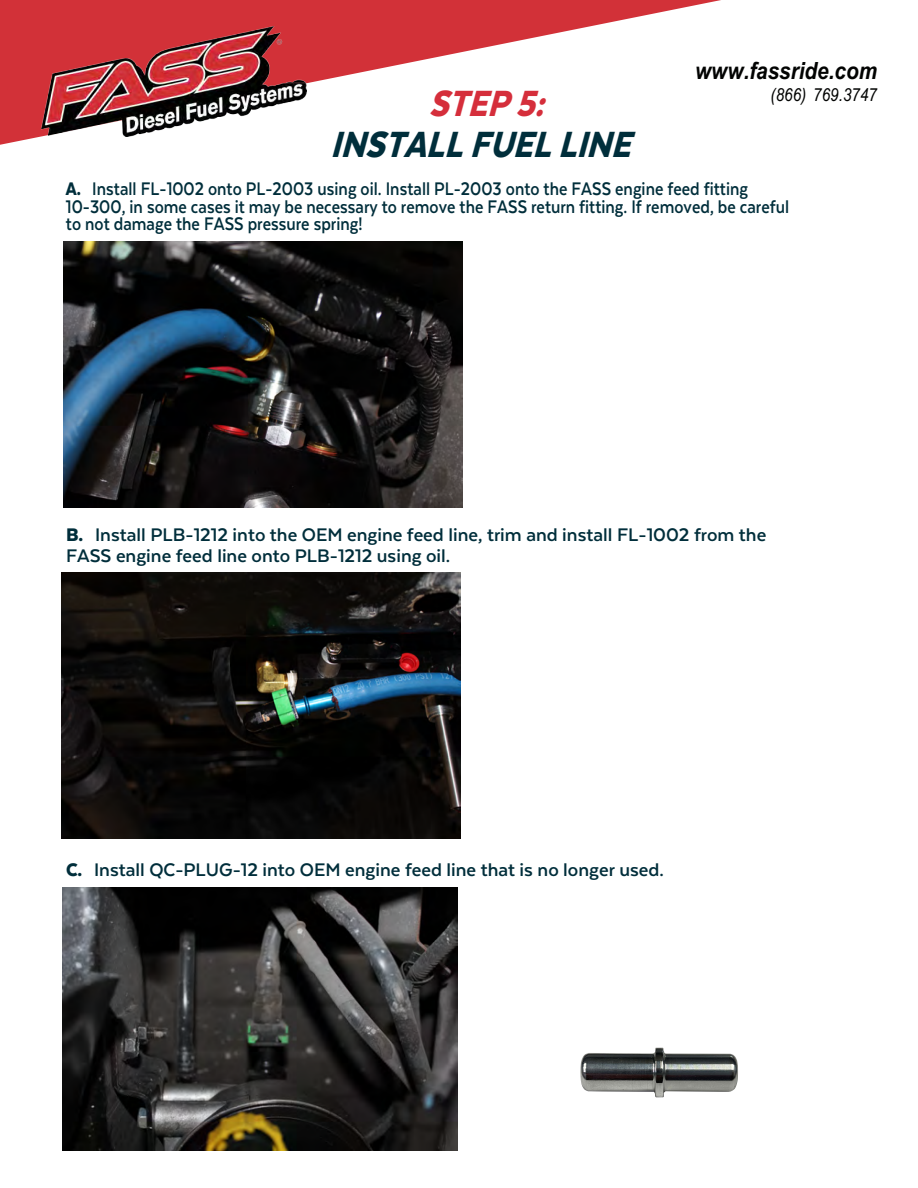
<style>
.page{position:relative;width:918px;height:1188px;background:#fff}
.page>*{position:absolute;margin:0;border:0;box-sizing:border-box;transform-origin:0 0}
.t1{font:italic 900 42px "Texta";color:#002e3b;scale:.87 1}
.t2{font:italic 900 42px "Texta";color:#d52e3b;scale:.87 1}
.t3{font:italic 700 23.7px "Arial";color:#020302;scale:.87 1}
.t4{font:700 21px/17.7px "Texta";color:#002e3b;scale:.87 1}
.t5{font:700 21px/21px "Texta";color:#002e3b}
.t6{font:italic 18px "Arial";letter-spacing:.005em;color:#020302;scale:.84 1}
.s1{font-weight:900}
</style>
<div class="page">
<svg style="left:0;top:0;width:721px;height:145px"></svg>
<img style="left:42px;top:27px;width:264px;height:109px">
<img style="left:64px;top:241px;width:398px;height:266px">
<img style="left:62px;top:573px;width:399px;height:266px">
<img style="left:62px;top:887px;width:396px;height:264px">
<img style="left:580px;top:1047px;width:158px;height:51px">
<p class="t3" style="left:695px;top:55px;width:211px">www.fassride.com</p>
<p class="t6" style="left:771px;top:83px;width:128px">(866) 769.3747</p>
<h1 class="t2" style="left:429px;top:81px;width:147px">STEP 5:</h1>
<h1 class="t1" style="left:331px;top:123px;width:359px">INSTALLFUELLINE</h1>
<p class="t4" style="left:66px;top:180px;width:833px"><span class="s1">A.</span> Install FL-1002 onto PL-2003 using oil. Install PL-2003 onto the FASS engine feed fitting<br>10-300, in some cases it may be necessary to remove the FASS return fitting. If removed, be careful to not damage the FASS pressure spring!</p>
<p class="t5" style="left:66px;top:524px;width:702px"><span class="s1">B.</span> Install PLB-1212 into the OEM engine feed line, trim and install FL-1002 from the<br>FASS engine feed line onto PLB-1212 using oil.</p>
<p class="t5" style="left:66px;top:859px;width:599px"><span class="s1">C.</span> Install QC-PLUG-12 into OEM engine feed line that is no longer used.</p>
</div>
